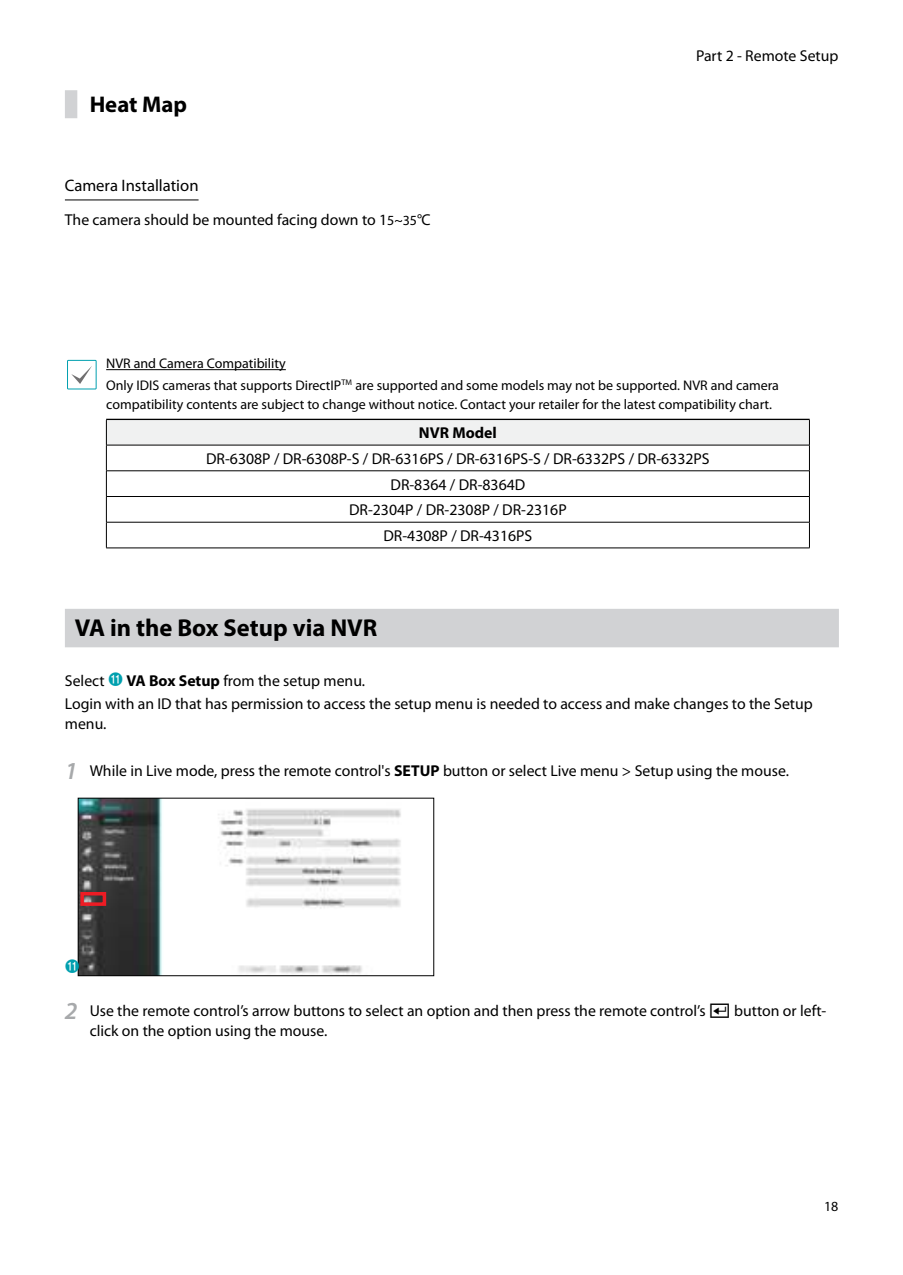
<style>
.page{position:relative;width:903px;height:1275px;background:#fff}
.page>*{position:absolute;margin:0;border:0;box-sizing:border-box;transform-origin:0 0}
.t1{font:700 24.5px "Myriad Pro";color:#000}
.t2{font:700 22.75px "Myriad Pro";color:#000}
.t3{font:16.62px "Myriad Pro";color:#000}
.t4{font:15.75px/25.7px "Myriad Pro";color:#000}
.t5{font:700 15.75px "Myriad Pro";color:#000}
.t6{font:14px/21.7px "Myriad Pro";color:#000}
.t7{font:14px "Numberblackfilled";color:#00a0af}
.s1{font-size:14px}
.s2{font-family:"Numberblackfilled";font-size:14px;color:#00a0af}
.s3{font-weight:700}
.s4{font-weight:600;font-style:italic;font-size:24.5px;color:#a7a9ab}
.s5{font-family:"Icon IDIS"}
</style>
<div class="page">
<div style="left:65px;top:90px;width:12px;height:28px;background:#d1d2d4"></div>
<hr style="left:65px;top:200px;width:134px;height:1px;background:#000">
<div style="left:65px;top:609px;width:774px;height:38px;background:#d1d2d4"></div>
<div style="left:67px;top:360px;width:30px;height:29px;border:1px solid #00a0af"></div>
<svg style="left:71px;top:366px;width:21px;height:18px"></svg>
<hr style="left:106px;top:369px;width:180px;height:1px;background:#000">
<div style="left:106px;top:419px;width:703px;height:26px;background:#f0f1f1"></div>
<hr style="left:106px;top:419px;width:704px;height:1px;background:#000">
<hr style="left:106px;top:445px;width:704px;height:1px;background:#000">
<hr style="left:106px;top:470px;width:704px;height:1px;background:#000">
<hr style="left:106px;top:496px;width:704px;height:1px;background:#000">
<hr style="left:106px;top:522px;width:704px;height:1px;background:#000">
<svg style="left:106px;top:420px;width:1px;height:128px"></svg>
<svg style="left:809px;top:420px;width:1px;height:128px"></svg>
<hr style="left:106px;top:548px;width:704px;height:1px;background:#000">
<img style="left:80px;top:800px;width:321px;height:174px">
<div style="left:78px;top:798px;width:356px;height:178px;border:1px solid #000"></div>
<div style="left:80px;top:892px;width:26px;height:14px;border:4px solid #ed1c24"></div>
<h2 class="t2" style="left:90px;top:95px;width:99px">Heat Map</h2>
<p class="t3" style="left:65px;top:179px;width:135px">Camera Installation</p>
<p class="t4" style="left:65px;top:208px;width:367px">The camera should be mounted facing down to 1<span class="s1">5~35</span>°C</p>
<p class="t4" style="left:696px;top:45px;width:144px">Part 2 - Remote Setup</p>
<p class="t6" style="left:106px;top:354px;width:674px">NVR and Camera Compatibility<br>Only IDIS cameras that supports DirectIP<sup>TM</sup> are supported and some models may not be supported. NVR and camera</p>
<p class="t6" style="left:106px;top:395px;width:667px">compatibility contents are subject to change without notice. Contact your retailer for the latest compatibility chart.</p>
<p class="t5" style="left:419px;top:427px;width:79px">NVR Model</p>
<p class="t4" style="left:206px;top:447px;width:505px;text-align:center">DR-6308P / DR-6308P-S / DR-6316PS / DR-6316PS-S / DR-6332PS / DR-6332PS DR-8364 / DR-8364D<br>DR-2304P / DR-2308P / DR-2316P<br>DR-4308P / DR-4316PS</p>
<h1 class="t1" style="left:75px;top:618px;width:304px">VA in the Box Setup via NVR</h1>
<p class="t4" style="left:65px;top:671px;width:749px;line-height:22.6px">Select <span class="s2">!</span> <span class="s3">VA Box Setup</span> from the setup menu.<br>Login with an ID that has permission to access the setup menu is needed to access and make changes to the Setup</p>
<p class="t4" style="left:65px;top:712px;width:43px">menu.</p>
<p class="t4" style="left:65px;top:759px;width:725px"><span class="s4">1</span> While in Live mode, press the remote control's <span class="s3">SETUP</span> button or select Live menu &gt; Setup using the mouse.</p>
<p class="t7" style="left:65px;top:960px;width:16px">!</p>
<p class="t4" style="left:90px;top:1002px;width:738px;line-height:20.1px;text-indent:-25px"><span class="s4">2</span> Use the remote control’s arrow buttons to select an option and then press the remote control’s <span class="s5">$</span> button or left&shy;click on the option using the mouse.</p>
<p class="t6" style="left:824px;top:1197px;width:16px">18</p>
</div>
